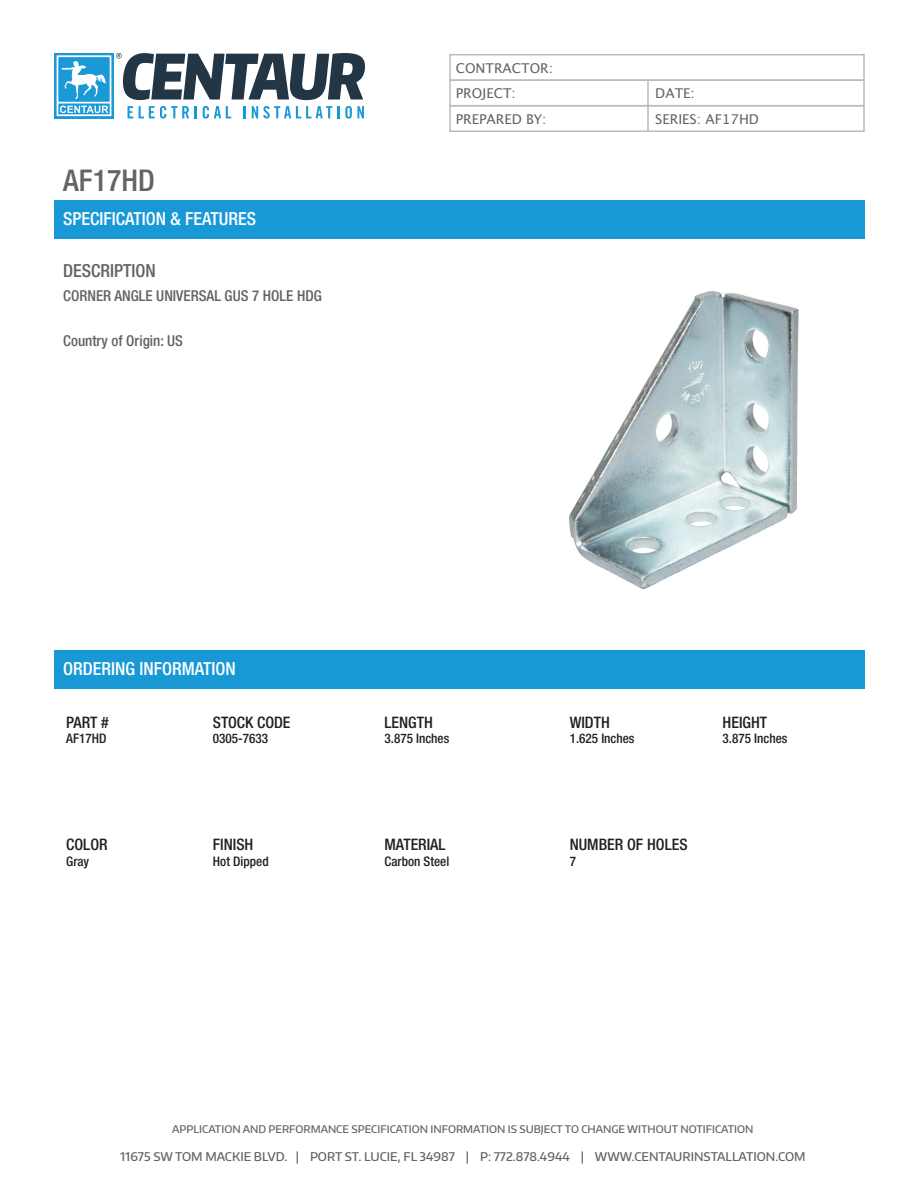
<style>
.page{position:relative;width:918px;height:1188px;background:#fff}
.page>*{position:absolute;margin:0;border:0;box-sizing:border-box;transform-origin:0 0}
.t1{font:500 condensed 30px "Helvetica Neue";color:#636366}
.t2{font:500 condensed 18px "Helvetica Neue";color:#fff}
.t3{font:500 condensed 18px "Helvetica Neue";color:#636366}
.t4{font:500 condensed 15.9px "Helvetica Neue";color:#231f20}
.t5{font:500 condensed 15px "Helvetica Neue";color:#636366}
.t6{font:13.5px "Lucida Grande";color:#636366}
.t7{font:500 condensed 13.2px "Helvetica Neue";color:#231f20}
.t8{font:500 12px "Encode Sans Normal";color:#636366}
.t9{font:500 10.5px "Encode Sans Normal";color:#636366}
</style>
<div class="page">
<svg style="left:54px;top:53px;width:3px;height:65px"></svg>
<svg style="left:57px;top:53px;width:308px;height:65px"></svg>
<div style="left:449px;top:54px;width:416px;height:27px;border:2px solid #babbbb"></div>
<div style="left:449px;top:79px;width:416px;height:27px;border:2px solid #babbbb"></div>
<hr style="left:647px;top:80px;width:2px;height:25px;background:#babbbb">
<div style="left:449px;top:105px;width:416px;height:27px;border:2px solid #babbbb"></div>
<hr style="left:647px;top:106px;width:2px;height:24px;background:#babbbb">
<div style="left:54px;top:200px;width:811px;height:39px;background:#1899d6"></div>
<div style="left:54px;top:650px;width:811px;height:39px;background:#1899d6"></div>
<img style="left:569px;top:292px;width:230px;height:297px">
<p class="t1" style="left:63px;top:163px;width:93px">AF17HD</p>
<p class="t2" style="left:63px;top:208px;width:195px">SPECIFICATION &amp; FEATURES</p>
<p class="t3" style="left:63px;top:260px;width:94px">DESCRIPTION</p>
<p class="t5" style="left:63px;top:286px;width:260px">CORNER ANGLE UNIVERSAL GUS 7 HOLE HDG</p>
<p class="t5" style="left:63px;top:331px;width:121px">Country of Origin: US</p>
<p class="t6" style="left:456px;top:60px;width:99px">CONTRACTOR:</p>
<p class="t6" style="left:456px;top:86px;width:62px">PROJECT:</p>
<p class="t6" style="left:655px;top:86px;width:41px">DATE:</p>
<p class="t6" style="left:456px;top:111px;width:92px">PREPARED BY:</p>
<p class="t6" style="left:655px;top:111px;width:105px">SERIES: AF17HD</p>
<p class="t2" style="left:63px;top:658px;width:174px">ORDERING INFORMATION</p>
<p class="t4" style="left:66px;top:712px;width:44px">PART #</p>
<p class="t7" style="left:66px;top:731px;width:42px">AF17HD</p>
<p class="t4" style="left:213px;top:712px;width:79px">STOCK CODE</p>
<p class="t7" style="left:213px;top:731px;width:57px">0305-7633</p>
<p class="t4" style="left:385px;top:712px;width:50px">LENGTH</p>
<p class="t7" style="left:385px;top:731px;width:66px">3.875 Inches</p>
<p class="t4" style="left:570px;top:712px;width:42px">WIDTH</p>
<p class="t7" style="left:570px;top:731px;width:66px">1.625 Inches</p>
<p class="t4" style="left:723px;top:712px;width:46px">HEIGHT</p>
<p class="t7" style="left:723px;top:731px;width:66px">3.875 Inches</p>
<p class="t4" style="left:66px;top:835px;width:43px">COLOR</p>
<p class="t7" style="left:66px;top:854px;width:24px">Gray</p>
<p class="t4" style="left:213px;top:835px;width:42px">FINISH</p>
<p class="t7" style="left:213px;top:854px;width:57px">Hot Dipped</p>
<p class="t4" style="left:385px;top:835px;width:63px">MATERIAL</p>
<p class="t7" style="left:385px;top:854px;width:66px">Carbon Steel</p>
<p class="t4" style="left:570px;top:835px;width:119px">NUMBER OF HOLES</p>
<p class="t7" style="left:570px;top:854px;width:8px">7</p>
<p class="t9" style="left:172px;top:1122px;width:583px">APPLICATION AND PERFORMANCE SPECIFICATION INFORMATION IS SUBJECT TO CHANGE WITHOUT NOTIFICATION</p>
<p class="t8" style="left:120px;top:1149px;width:687px">11675 SW TOM MACKIE BLVD. | PORT ST. LUCIE, FL 34987 | P: 772.878.4944 | WWW.CENTAURINSTALLATION.COM</p>
</div>
